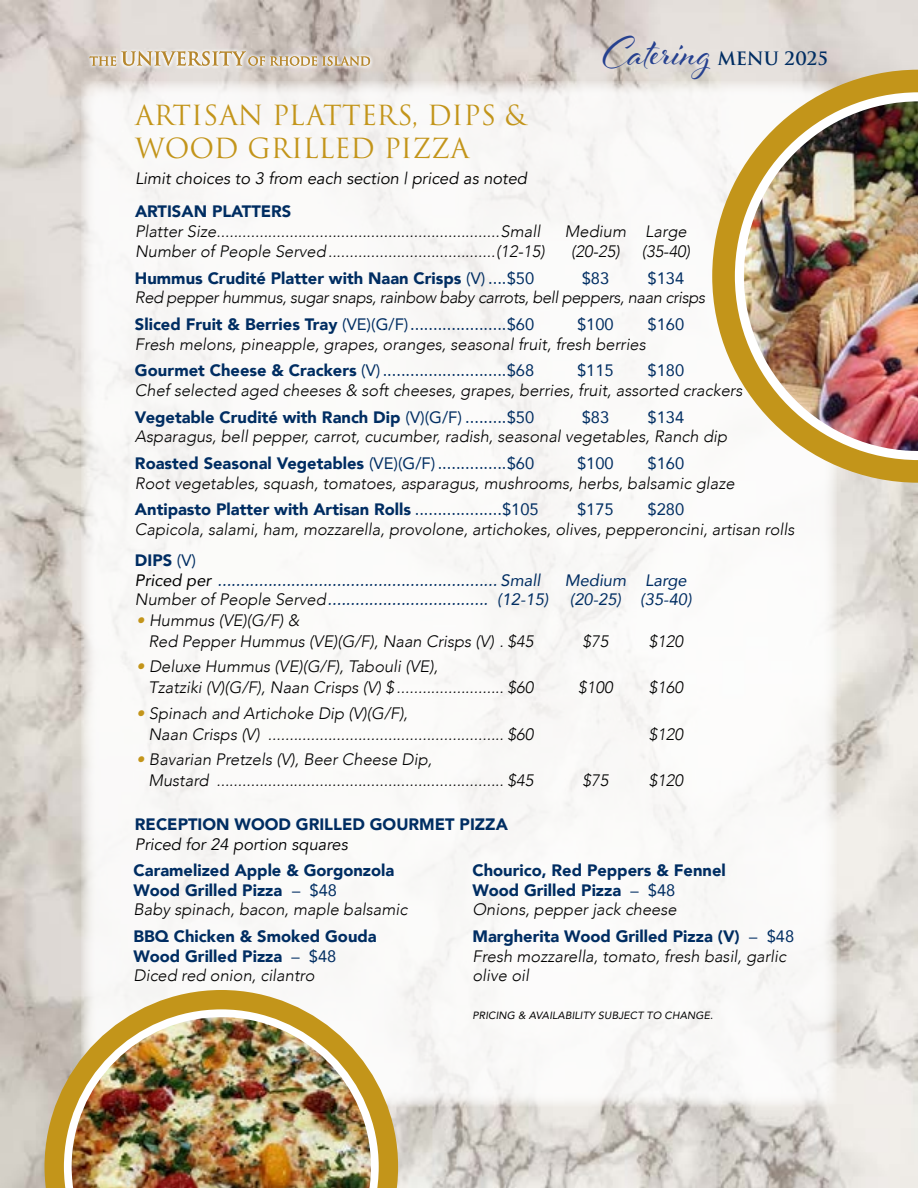
<style>
.page{position:relative;width:918px;height:1188px;background:#fff}
.page>*{position:absolute;margin:0;border:0;box-sizing:border-box;transform-origin:0 0}
.t1{font:43.8px "Al Fresco";color:#25408f}
.t2{font:27px/32.4px "Trajan Pro 3";color:#c3951a}
.t3{font:600 18px "Trajan Pro 3";letter-spacing:-.005em;color:#002d62}
.t4{font:italic 300 16.5px/26.5px "Avenir";color:#000}
.t5{font:900 16.5px/19.8px "Avenir";color:#002d62}
.t6{font:italic 16.5px "Avenir";color:#002d62}
.t7{font:italic 300 16.5px/26.5px "Avenir";letter-spacing:-.025em;color:#000}
.t8{font:italic 16.5px "Avenir";color:#000}
.t9{font:16.5px "Avenir";color:#002d62}
.t10{font:italic 10.5px "Avenir";letter-spacing:.01em;color:#000}
.s1{font-weight:400}
.s2{font-weight:900;font-style:normal;color:#002d62}
.s3{font-weight:400;font-style:normal;color:#002d62}
.s4{color:#000}
.s5{font-weight:300;color:#000}
.s6{color:#c3951a}
.s7{font-weight:300;font-style:italic;color:#000}
</style>
<div class="page">
<img style="left:0;top:0;width:918px;height:1188px">
<div style="left:81px;top:81px;width:756px;height:1026px;background:#faf9f8"></div>
<svg style="left:712px;top:70px;width:206px;height:413px"></svg>
<img style="left:735px;top:92px;width:183px;height:368px">
<svg style="left:45px;top:990px;width:353px;height:198px"></svg>
<img style="left:64px;top:1009px;width:315px;height:179px">
<svg style="left:86px;top:47px;width:288px;height:23px;background:#d6cfcb"></svg>
<svg style="left:90px;top:51px;width:280px;height:15px;background:#d7c7ad"></svg>
<h1 class="t1" style="left:603px;top:23px;width:110px">Catering</h1>
<p class="t3" style="left:717px;top:46px;width:112px">MENU 2025</p>
<h2 class="t2" style="left:135px;top:100px;width:394px">ARTISAN PLATTERS, DIPS &amp;<br>WOOD GRILLED PIZZA</h2>
<p class="t8" style="left:135px;top:169px;width:394px">Limit choices to 3 from each section | priced as noted</p>
<p class="t5" style="left:135px;top:201px;width:158px">ARTISAN PLATTERS</p>
<p class="t4" style="left:135px;top:218px;width:407px">Platter Size..................................................................Small</p>
<p class="t4" style="left:565px;top:218px;width:123px">Medium Large</p>
<p class="t4" style="left:135px;top:238px;width:411px">Number of People Served.......................................(12-15)</p>
<p class="t4" style="left:571px;top:238px;width:50px">(20-25)</p>
<p class="t4" style="left:642px;top:238px;width:50px">(35-40)</p>
<p class="t5" style="left:135px;top:268px;width:401px">Hummus Crudité Platter with Naan Crisps <span class="s1">(V) ....$50</span></p>
<p class="t9" style="left:582px;top:265px;width:29px">$83</p>
<p class="t9" style="left:648px;top:265px;width:38px">$134</p>
<p class="t7" style="left:135px;top:285px;width:572px">Red pepper hummus, sugar snaps, rainbow baby carrots, bell peppers, naan crisps<br><span class="s2">Sliced Fruit &amp; Berries Tray</span> <span class="s3">(VE)(G/F).....................$60</span></p>
<p class="t9" style="left:577px;top:311px;width:38px">$100</p>
<p class="t9" style="left:648px;top:311px;width:38px">$160</p>
<p class="t4" style="left:135px;top:331px;width:512px">Fresh melons, pineapple, grapes, oranges, seasonal fruit, fresh berries<br><span class="s2">Gourmet Cheese &amp; Crackers</span> <span class="s3">(V)...........................$68</span></p>
<p class="t9" style="left:577px;top:357px;width:38px">$115</p>
<p class="t9" style="left:648px;top:357px;width:38px">$180</p>
<p class="t4" style="left:135px;top:377px;width:609px">Chef selected aged cheeses &amp; soft cheeses, grapes, berries, fruit, assorted crackers<br><span class="s2">Vegetable Crudité with Ranch Dip</span> <span class="s3">(V)(G/F) .........$50</span></p>
<p class="t9" style="left:582px;top:404px;width:29px">$83</p>
<p class="t9" style="left:648px;top:404px;width:38px">$134</p>
<p class="t4" style="left:135px;top:424px;width:594px">Asparagus, bell pepper, carrot, cucumber, radish, seasonal vegetables, Ranch dip<br><span class="s2">Roasted Seasonal Vegetables</span> <span class="s3">(VE)(G/F) ...............$60</span></p>
<p class="t9" style="left:577px;top:450px;width:38px">$100</p>
<p class="t9" style="left:648px;top:450px;width:38px">$160</p>
<p class="t4" style="left:135px;top:470px;width:601px">Root vegetables, squash, tomatoes, asparagus, mushrooms, herbs, balsamic glaze<br><span class="s2">Antipasto Platter with Artisan Rolls</span> <span class="s3">...................$105</span></p>
<p class="t9" style="left:577px;top:496px;width:38px">$175</p>
<p class="t9" style="left:648px;top:496px;width:38px">$280</p>
<p class="t4" style="left:135px;top:514px;width:661px;line-height:30.6px">Capicola, salami, ham, mozzarella, provolone, artichokes, olives, pepperoncini, artisan rolls<br><span class="s2">DIPS</span> <span class="s3">(V)</span></p>
<p class="t6" style="left:135px;top:570px;width:407px"><span class="s4">Priced per</span> ............................................................. Small</p>
<p class="t6" style="left:565px;top:570px;width:124px">Medium Large</p>
<p class="t6" style="left:135px;top:590px;width:415px"><span class="s5">Number of People Served</span>................................... (12-15)</p>
<p class="t6" style="left:570px;top:590px;width:123px">(20-25) (35-40)</p>
<p class="t4" style="left:148px;top:610px;width:386px;line-height:21px;text-indent:-12px"><span class="s6">•</span> Hummus (VE)(G/F) &amp;<br>Red Pepper Hummus (VE)(G/F), Naan Crisps (V) . $45</p>
<p class="t4" style="left:583px;top:628px;width:27px">$75</p>
<p class="t4" style="left:649px;top:628px;width:36px">$120</p>
<p class="t4" style="left:148px;top:656px;width:386px;line-height:21px;text-indent:-12px"><span class="s6">•</span> Deluxe Hummus (VE)(G/F), Tabouli (VE),<br>Tzatziki (V)(G/F), Naan Crisps (V) $ ......................... $60</p>
<p class="t4" style="left:148px;top:702px;width:386px;line-height:21px;text-indent:-12px"><span class="s6">•</span> Spinach and Artichoke Dip (V)(G/F),<br>Naan Crisps (V) ....................................................... $60</p>
<p class="t4" style="left:148px;top:748px;width:386px;line-height:21px;text-indent:-12px"><span class="s6">•</span> Bavarian Pretzels (V), Beer Cheese Dip,<br>Mustard ................................................................... $45</p>
<p class="t4" style="left:578px;top:675px;width:36px">$100</p>
<p class="t4" style="left:649px;top:675px;width:36px">$160</p>
<p class="t4" style="left:649px;top:721px;width:36px">$120</p>
<p class="t4" style="left:583px;top:767px;width:27px">$75</p>
<p class="t4" style="left:649px;top:767px;width:36px">$120</p>
<p class="t5" style="left:135px;top:814px;width:374px">RECEPTION WOOD GRILLED GOURMET PIZZA</p>
<p class="t8" style="left:135px;top:835px;width:214px">Priced for 24 portion squares</p>
<p class="t5" style="left:134px;top:860px;width:275px">Caramelized Apple &amp; Gorgonzola<br>Wood Grilled Pizza <span class="s1">– $48<br></span><span class="s7">Baby spinach, bacon, maple balsamic</span></p>
<p class="t5" style="left:134px;top:926px;width:245px">BBQ Chicken &amp; Smoked Gouda<br>Wood Grilled Pizza <span class="s1">– $48<br></span><span class="s7">Diced red onion, cilantro</span></p>
<p class="t5" style="left:472px;top:860px;width:255px">Chourico, Red Peppers &amp; Fennel<br>Wood Grilled Pizza <span class="s1">– $48<br></span><span class="s7">Onions, pepper jack cheese</span></p>
<p class="t4" style="left:472px;top:926px;width:323px;line-height:19.8px"><span class="s2">Margherita Wood Grilled Pizza (V)</span> <span class="s3">– $48<br></span>Fresh mozzarella, tomato, fresh basil, garlic olive oil</p>
<p class="t10" style="left:472px;top:1008px;width:242px">PRICING &amp; AVAILABILITY SUBJECT TO CHANGE.</p>
</div>
